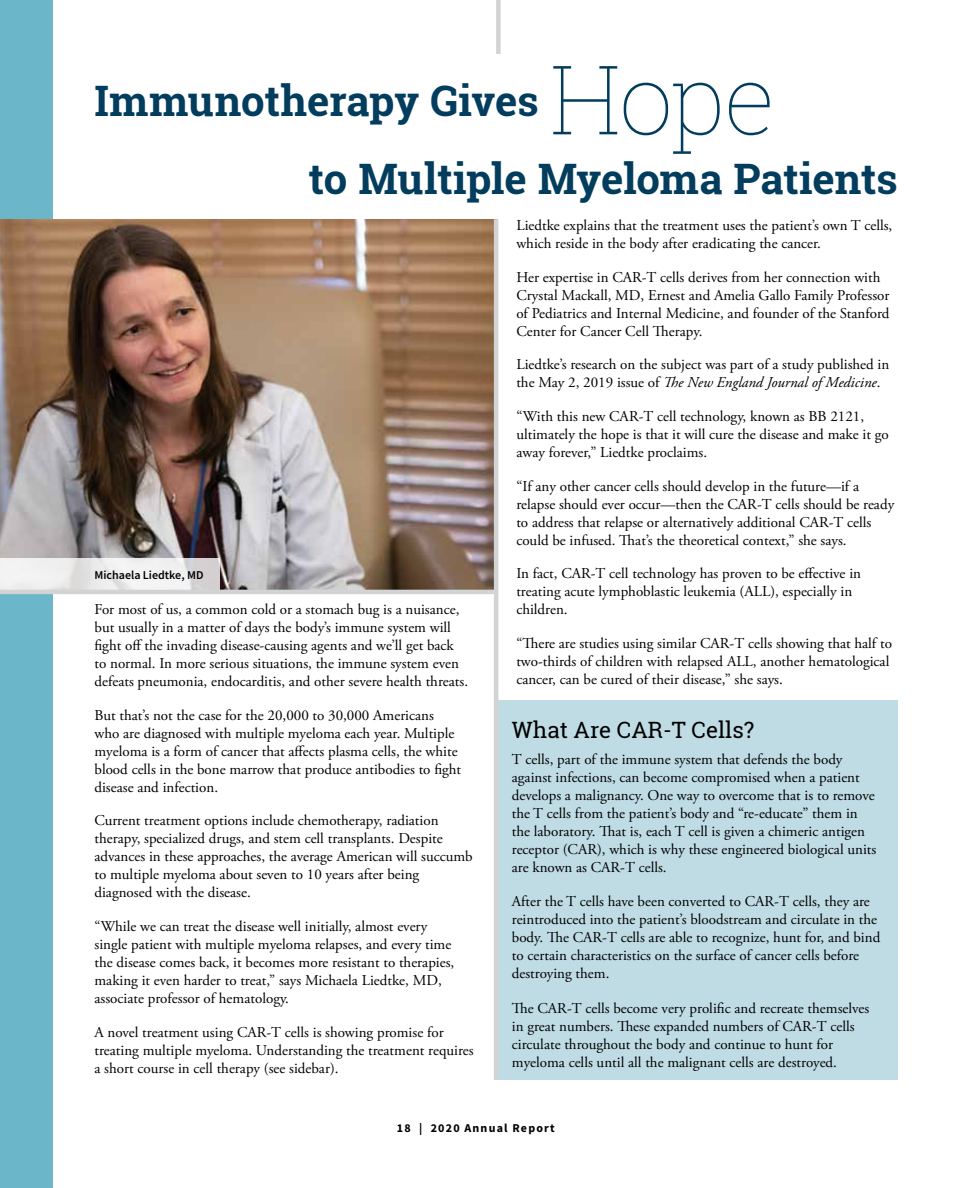
<style>
.page{position:relative;width:972px;height:1188px;background:#fff}
.page>*{position:absolute;margin:0;border:0;box-sizing:border-box;transform-origin:0 0}
.t1{font:100 96px "Roboto Slab";color:#033d5e}
.t2{font:700 42px "Roboto Slab";letter-spacing:-.005em;color:#033d5e}
.t3{font:22.5px "Roboto Slab";color:#000}
.t4{font:15px/18px "Adobe Garamond Pro";color:#000}
.t5{font:700 12px "Source Sans Pro";letter-spacing:.1em;color:#000}
.t6{font:600 12px "Source Sans Pro";color:#000}
.s1{font-style:italic}
</style>
<div class="page">
<div style="left:0;top:0;width:53px;height:1188px;background:#6bb6c9"></div>
<div style="left:498px;top:701px;width:400px;height:379px;background:#bfdce4"></div>
<img style="left:0;top:219px;width:494px;height:371px">
<svg style="left:0;top:558px;width:220px;height:32px;fill:#f0eff0"></svg>
<div style="left:496px;top:0;width:5px;height:54px;background:#d1d3d4"></div>
<hr style="left:494px;top:219px;width:4px;height:861px;background:#d1d3d4">
<hr style="left:0;top:590px;width:494px;height:4px;background:#d1d3d4">
<h1 class="t1" style="left:550px;top:34px;width:227px">Hope</h1>
<h2 class="t2" style="left:309px;top:150px;width:591px">to Multiple Myeloma Patients</h2>
<h2 class="t2" style="left:94px;top:72px;width:446px">Immunotherapy Gives</h2>
<p class="t6" style="left:94px;top:567px;width:111px">Michaela Liedtke, MD</p>
<p class="t4" style="left:94px;top:601px;width:375px">For most of us, a common cold or a stomach bug is a nuisance, but usually in a matter of days the body’s immune system will fight off the invading disease-causing agents and we’ll get back to normal. In more serious situations, the immune system even defeats pneumonia, endocarditis, and other severe health threats.</p>
<p class="t4" style="left:94px;top:706px;width:368px">But that’s not the case for the 20,000 to 30,000 Americans who are diagnosed with multiple myeloma each year. Multiple myeloma is a form of cancer that affects plasma cells, the white blood cells in the bone marrow that produce antibodies to fight disease and infection.</p>
<p class="t4" style="left:94px;top:812px;width:380px">Current treatment options include chemotherapy, radiation therapy, specialized drugs, and stem cell transplants. Despite advances in these approaches, the average American will succumb to multiple myeloma about seven to 10 years after being diagnosed with the disease.</p>
<p class="t4" style="left:94px;top:918px;width:361px">“While we can treat the disease well initially, almost every single patient with multiple myeloma relapses, and every time the disease comes back, it becomes more resistant to therapies, making it even harder to treat,” says Michaela Liedtke, MD, associate professor of hematology.</p>
<p class="t4" style="left:94px;top:1023px;width:381px">A novel treatment using CAR-T cells is showing promise for treating multiple myeloma. Understanding the treatment requires a short course in cell therapy (see sidebar).</p>
<p class="t4" style="left:516px;top:217px;width:377px">Liedtke explains that the treatment uses the patient’s own T cells, which reside in the body after eradicating the cancer.</p>
<p class="t4" style="left:516px;top:269px;width:375px">Her expertise in CAR-T cells derives from her connection with Crystal Mackall, MD, Ernest and Amelia Gallo Family Professor of Pediatrics and Internal Medicine, and founder of the Stanford Center for Cancer Cell Therapy.</p>
<p class="t4" style="left:516px;top:356px;width:374px">Liedtke’s research on the subject was part of a study published in the May 2, 2019 issue of <span class="s1">The New England Journal of Medicine</span>.</p>
<p class="t4" style="left:516px;top:408px;width:374px">“With this new CAR-T cell technology, known as BB 2121, ultimately the hope is that it will cure the disease and make it go away forever,” Liedtke proclaims.</p>
<p class="t4" style="left:516px;top:478px;width:379px">“If any other cancer cells should develop in the future—if a relapse should ever occur—then the CAR-T cells should be ready to address that relapse or alternatively additional CAR-T cells could be infused. That’s the theoretical context,” she says.</p>
<p class="t4" style="left:516px;top:565px;width:346px">In fact, CAR-T cell technology has proven to be effective in treating acute lymphoblastic leukemia (ALL), especially in children.</p>
<p class="t4" style="left:516px;top:635px;width:377px">“There are studies using similar CAR-T cells showing that half to two-thirds of children with relapsed ALL, another hematological cancer, can be cured of their disease,” she says.</p>
<h3 class="t3" style="left:512px;top:714px;width:244px">What Are CAR-T Cells?</h3>
<p class="t4" style="left:512px;top:751px;width:366px">T cells, part of the immune system that defends the body against infections, can become compromised when a patient develops a malignancy. One way to overcome that is to remove the T cells from the patient’s body and “re-educate” them in the laboratory. That is, each T cell is given a chimeric antigen receptor (CAR), which is why these engineered biological units are known as CAR-T cells.</p>
<p class="t4" style="left:512px;top:893px;width:370px">After the T cells have been converted to CAR-T cells, they are reintroduced into the patient’s bloodstream and circulate in the body. The CAR-T cells are able to recognize, hunt for, and bind to certain characteristics on the surface of cancer cells before destroying them.</p>
<p class="t4" style="left:512px;top:999px;width:359px">The CAR-T cells become very prolific and recreate themselves in great numbers. These expanded numbers of CAR-T cells circulate throughout the body and continue to hunt for myeloma cells until all the malignant cells are destroyed.</p>
<p class="t5" style="left:397px;top:1120px;width:159px">18 | 2020 Annual Report</p>
</div>
